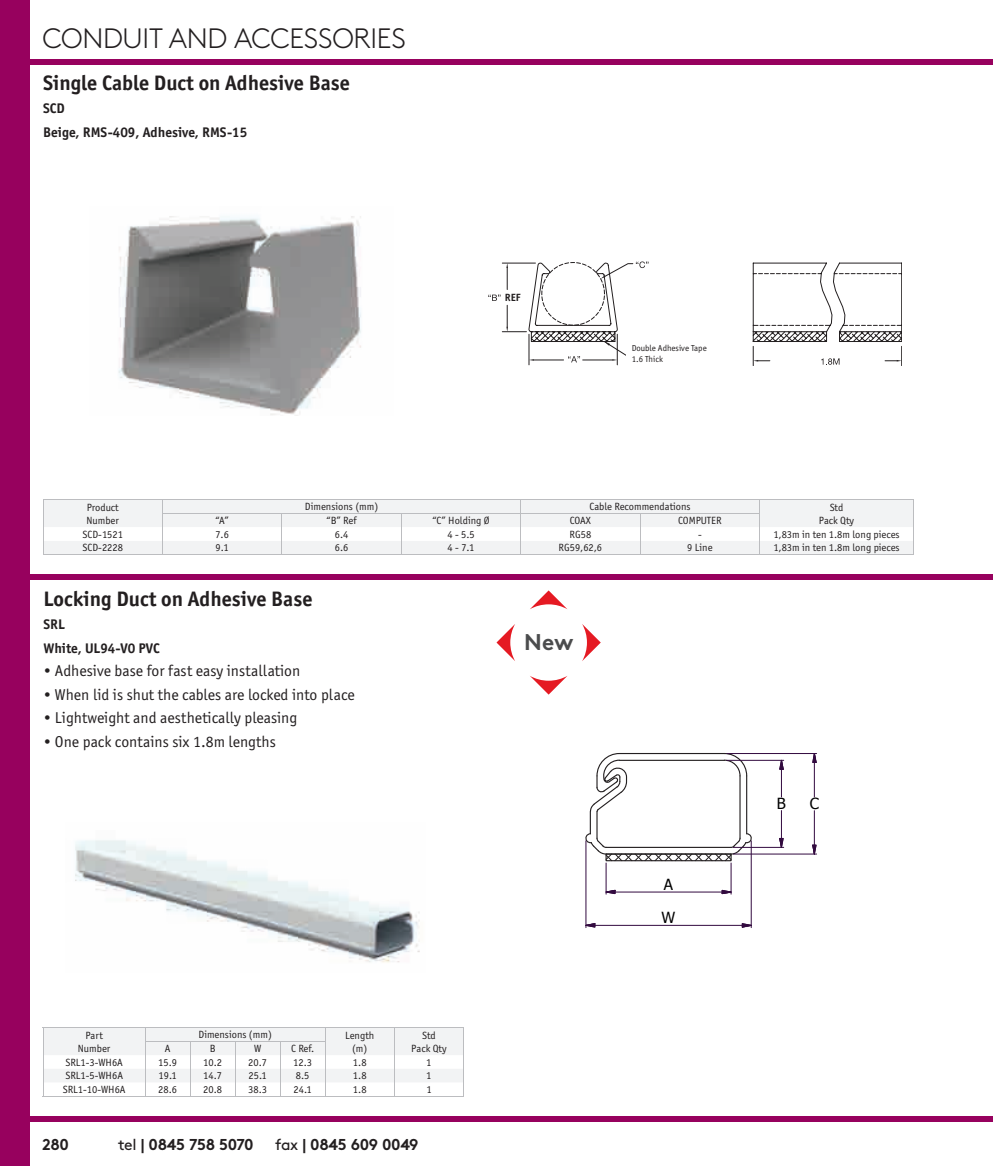
<style>
.page{position:relative;width:993px;height:1166px;background:#fff}
.page>*{position:absolute;margin:0;border:0;box-sizing:border-box;transform-origin:0 0}
.t1{font:300 28px "Brown Pro";letter-spacing:-.01em;color:#231f20}
.t2{font:700 22.75px "Brown Pro";color:#4b4c4d}
.t3{font:700 21px "Officina Sans ITC Pro";color:#231f20}
.t4{font:15.75px "Officina Sans ITC Pro";color:#231f20}
.t5{font:15.75px "Brown Pro Bold Alt";letter-spacing:-.02em;color:#231f20}
.t6{font:700 15.75px "Brown Pro";color:#231f20}
.t7{font:15.22px/33.2px "Tahoma";color:#000001}
.t8{font:700 14px/23.4px "Officina Sans ITC Pro";color:#231f20}
.t9{font:10.5px/12.2px "Officina Sans ITC Pro";color:#231f20;text-align:center}
.t10{font:700 10.5px "Officina Sans ITC Pro";color:#231f20}
.t11{font:8.75px/10.5px "Officina Sans ITC Pro";color:#231f20}
.s1{font-family:"Brown Pro"}
</style>
<div class="page">
<div style="left:0;top:0;width:30px;height:1166px;background:#97015e"></div>
<div style="left:0;top:60px;width:992px;height:5px;background:#97015e"></div>
<div style="left:0;top:1116px;width:992px;height:5px;background:#97015e"></div>
<img style="left:118px;top:216px;width:243px;height:199px">
<svg style="left:488px;top:261px;width:414px;height:105px"></svg>
<div style="left:626px;top:341px;width:106px;height:25px;background:#fff"></div>
<div style="left:503px;top:294px;width:20px;height:9px;background:#fff"></div>
<div style="left:25px;top:574px;width:967px;height:5px;background:#97015e"></div>
<img style="left:75px;top:840px;width:345px;height:123px">
<svg style="left:585px;top:753px;width:167px;height:108px"></svg>
<svg style="left:778px;top:810px;width:5px;height:37px"></svg>
<svg style="left:778px;top:759px;width:5px;height:38px"></svg>
<hr style="left:733px;top:847px;width:50px;height:1px;background:#320a3f">
<hr style="left:726px;top:760px;width:57px;height:1px;background:#320a3f">
<svg style="left:812px;top:754px;width:4px;height:14px"></svg>
<svg style="left:811px;top:844px;width:5px;height:10px"></svg>
<hr style="left:813px;top:762px;width:1px;height:35px;background:#320a3f">
<hr style="left:813px;top:810px;width:1px;height:35px;background:#320a3f">
<hr style="left:733px;top:854px;width:83px;height:1px;background:#320a3f">
<hr style="left:726px;top:753px;width:90px;height:1px;background:#320a3f">
<svg style="left:721px;top:889px;width:11px;height:5px"></svg>
<svg style="left:606px;top:889px;width:9px;height:5px"></svg>
<hr style="left:614px;top:892px;width:108px;height:1px;background:#320a3f">
<hr style="left:730px;top:863px;width:1px;height:31px;background:#320a3f">
<hr style="left:605px;top:863px;width:1px;height:31px;background:#320a3f">
<svg style="left:585px;top:923px;width:10px;height:5px"></svg>
<svg style="left:741px;top:923px;width:11px;height:5px"></svg>
<hr style="left:594px;top:925px;width:148px;height:1px;background:#320a3f">
<hr style="left:585px;top:841px;width:1px;height:86px;background:#320a3f">
<hr style="left:750px;top:841px;width:1px;height:86px;background:#320a3f">
<hr style="left:43px;top:499px;width:119px;height:1px;background:#bcbdc0">
<hr style="left:162px;top:499px;width:120px;height:1px;background:#bcbdc0">
<hr style="left:282px;top:499px;width:119px;height:1px;background:#bcbdc0">
<hr style="left:401px;top:499px;width:119px;height:1px;background:#bcbdc0">
<hr style="left:520px;top:499px;width:120px;height:1px;background:#bcbdc0">
<hr style="left:640px;top:499px;width:119px;height:1px;background:#bcbdc0">
<hr style="left:759px;top:499px;width:154px;height:1px;background:#bcbdc0">
<svg style="left:43px;top:500px;width:870px;height:54px"></svg>
<hr style="left:43px;top:554px;width:119px;height:1px;background:#bcbdc0">
<hr style="left:162px;top:554px;width:120px;height:1px;background:#bcbdc0">
<hr style="left:282px;top:554px;width:119px;height:1px;background:#bcbdc0">
<hr style="left:401px;top:554px;width:119px;height:1px;background:#bcbdc0">
<hr style="left:520px;top:554px;width:120px;height:1px;background:#bcbdc0">
<hr style="left:640px;top:554px;width:119px;height:1px;background:#bcbdc0">
<hr style="left:759px;top:554px;width:154px;height:1px;background:#bcbdc0">
<hr style="left:520px;top:513px;width:120px;height:1px;background:#bcbdc0">
<hr style="left:640px;top:513px;width:119px;height:1px;background:#bcbdc0">
<hr style="left:43px;top:1027px;width:102px;height:1px;background:#bcbdc0">
<hr style="left:145px;top:1027px;width:45px;height:1px;background:#bcbdc0">
<hr style="left:190px;top:1027px;width:45px;height:1px;background:#bcbdc0">
<hr style="left:235px;top:1027px;width:45px;height:1px;background:#bcbdc0">
<hr style="left:280px;top:1027px;width:45px;height:1px;background:#bcbdc0">
<hr style="left:325px;top:1027px;width:69px;height:1px;background:#bcbdc0">
<hr style="left:394px;top:1027px;width:70px;height:1px;background:#bcbdc0">
<svg style="left:43px;top:1028px;width:421px;height:67px"></svg>
<hr style="left:43px;top:1095px;width:102px;height:1px;background:#bcbdc0">
<hr style="left:145px;top:1095px;width:45px;height:1px;background:#bcbdc0">
<hr style="left:190px;top:1095px;width:45px;height:1px;background:#bcbdc0">
<hr style="left:235px;top:1095px;width:45px;height:1px;background:#bcbdc0">
<hr style="left:280px;top:1095px;width:45px;height:1px;background:#bcbdc0">
<hr style="left:325px;top:1095px;width:69px;height:1px;background:#bcbdc0">
<hr style="left:394px;top:1095px;width:70px;height:1px;background:#bcbdc0">
<svg style="left:496px;top:590px;width:104px;height:104px"></svg>
<h1 class="t1" style="left:42px;top:18px;width:365px">CONDUIT AND ACCESSORIES</h1>
<h3 class="t3" style="left:43px;top:69px;width:308px">Single Cable Duct on Adhesive Base</h3>
<h3 class="t8" style="left:43px;top:96px;width:205px">SCD<br>Beige, RMS-409, Adhesive, RMS-15</h3>
<p class="t10" style="left:504px;top:291px;width:17px">REF</p>
<p class="t11" style="left:631px;top:343px;width:76px">Double Adhesive Tape<br>1.6 Thick</p>
<p class="t9" style="left:86px;top:502px;width:34px;text-align:left">Product<br>Number</p>
<p class="t9" style="left:305px;top:501px;width:75px">Dimensions (mm)</p>
<p class="t9" style="left:589px;top:501px;width:103px">Cable Recommendations</p>
<p class="t9" style="left:829px;top:502px;width:15px">Std</p>
<p class="t9" style="left:215px;top:515px;width:15px">“A”</p>
<p class="t9" style="left:326px;top:515px;width:31px">“B” Ref</p>
<p class="t9" style="left:432px;top:515px;width:59px">“C” Holding Ø</p>
<p class="t9" style="left:569px;top:515px;width:23px">COAX</p>
<p class="t9" style="left:678px;top:515px;width:45px">COMPUTER</p>
<p class="t9" style="left:818px;top:514px;width:37px">Pack Qty</p>
<p class="t9" style="left:82px;top:528px;width:42px">SCD-1521</p>
<p class="t9" style="left:215px;top:528px;width:15px">7.6</p>
<p class="t9" style="left:335px;top:528px;width:15px">6.4</p>
<p class="t9" style="left:447px;top:528px;width:29px">4 - 5.5</p>
<p class="t9" style="left:569px;top:528px;width:23px">RG58</p>
<p class="t9" style="left:697px;top:528px;width:5px">-</p>
<p class="t9" style="left:773px;top:528px;width:128px">1,83m in ten 1.8m long pieces</p>
<p class="t9" style="left:82px;top:541px;width:42px">SCD-2228</p>
<p class="t9" style="left:215px;top:541px;width:15px">9.1</p>
<p class="t9" style="left:335px;top:541px;width:15px">6.6</p>
<p class="t9" style="left:447px;top:541px;width:28px">4 - 7.1</p>
<p class="t9" style="left:558px;top:541px;width:45px">RG59,62,6</p>
<p class="t9" style="left:687px;top:541px;width:27px">9 Line</p>
<p class="t9" style="left:773px;top:541px;width:128px">1,83m in ten 1.8m long pieces</p>
<h3 class="t3" style="left:43px;top:585px;width:270px">Locking Duct on Adhesive Base</h3>
<h3 class="t8" style="left:43px;top:612px;width:118px">SRL<br>White, UL94-V0 PVC</h3>
<h3 class="t4" style="left:43px;top:661px;width:258px">• Adhesive base for fast easy installation</h3>
<h3 class="t4" style="left:43px;top:685px;width:312px">• When lid is shut the cables are locked into place</h3>
<h3 class="t4" style="left:43px;top:708px;width:255px">• Lightweight and aesthetically pleasing</h3>
<h3 class="t4" style="left:43px;top:732px;width:234px">• One pack contains six 1.8m lengths</h3>
<h2 class="t2" style="left:524px;top:624px;width:51px">New</h2>
<p class="t9" style="left:78px;top:1029px;width:34px">Part<br>Number</p>
<p class="t9" style="left:198px;top:1029px;width:75px">Dimensions (mm)</p>
<p class="t9" style="left:345px;top:1029px;width:31px">Length (m)</p>
<p class="t9" style="left:422px;top:1029px;width:15px">Std</p>
<p class="t9" style="left:165px;top:1042px;width:7px">A</p>
<p class="t9" style="left:210px;top:1042px;width:7px">B</p>
<p class="t9" style="left:254px;top:1042px;width:9px">W</p>
<p class="t9" style="left:291px;top:1042px;width:25px">C Ref.</p>
<p class="t9" style="left:411px;top:1042px;width:37px">Pack Qty</p>
<p class="t9" style="left:65px;top:1056px;width:59px">SRL1-3-WH6A</p>
<p class="t9" style="left:158px;top:1056px;width:20px">15.9</p>
<p class="t9" style="left:203px;top:1056px;width:20px">10.2</p>
<p class="t9" style="left:248px;top:1056px;width:20px">20.7</p>
<p class="t9" style="left:293px;top:1056px;width:20px">12.3</p>
<p class="t9" style="left:353px;top:1056px;width:15px">1.8</p>
<p class="t9" style="left:426px;top:1056px;width:7px">1</p>
<p class="t9" style="left:65px;top:1069px;width:59px">SRL1-5-WH6A</p>
<p class="t9" style="left:158px;top:1069px;width:20px">19.1</p>
<p class="t9" style="left:203px;top:1069px;width:20px">14.7</p>
<p class="t9" style="left:248px;top:1069px;width:20px">25.1</p>
<p class="t9" style="left:296px;top:1069px;width:15px">8.5</p>
<p class="t9" style="left:353px;top:1069px;width:15px">1.8</p>
<p class="t9" style="left:426px;top:1069px;width:7px">1</p>
<p class="t9" style="left:63px;top:1083px;width:64px">SRL1-10-WH6A</p>
<p class="t9" style="left:158px;top:1083px;width:20px">28.6</p>
<p class="t9" style="left:203px;top:1083px;width:20px">20.8</p>
<p class="t9" style="left:248px;top:1083px;width:20px">38.3</p>
<p class="t9" style="left:293px;top:1083px;width:20px">24.1</p>
<p class="t9" style="left:353px;top:1083px;width:15px">1.8</p>
<p class="t9" style="left:426px;top:1083px;width:7px">1</p>
<h3 class="t6" style="left:42px;top:1132px;width:28px">280</h3>
<h3 class="t5" style="left:118px;top:1132px;width:137px"><span class="s1">tel</span> | 0845 758 5070</h3>
<h3 class="t5" style="left:275px;top:1132px;width:145px"><span class="s1">fax</span> | 0845 609 0049</h3>
<h3 class="t7" style="left:661px;top:867px;width:15px">A<br>W</h3>
<h3 class="t7" style="left:776px;top:786px;width:11px">B</h3>
<h3 class="t7" style="left:809px;top:786px;width:11px">C</h3>
</div>
